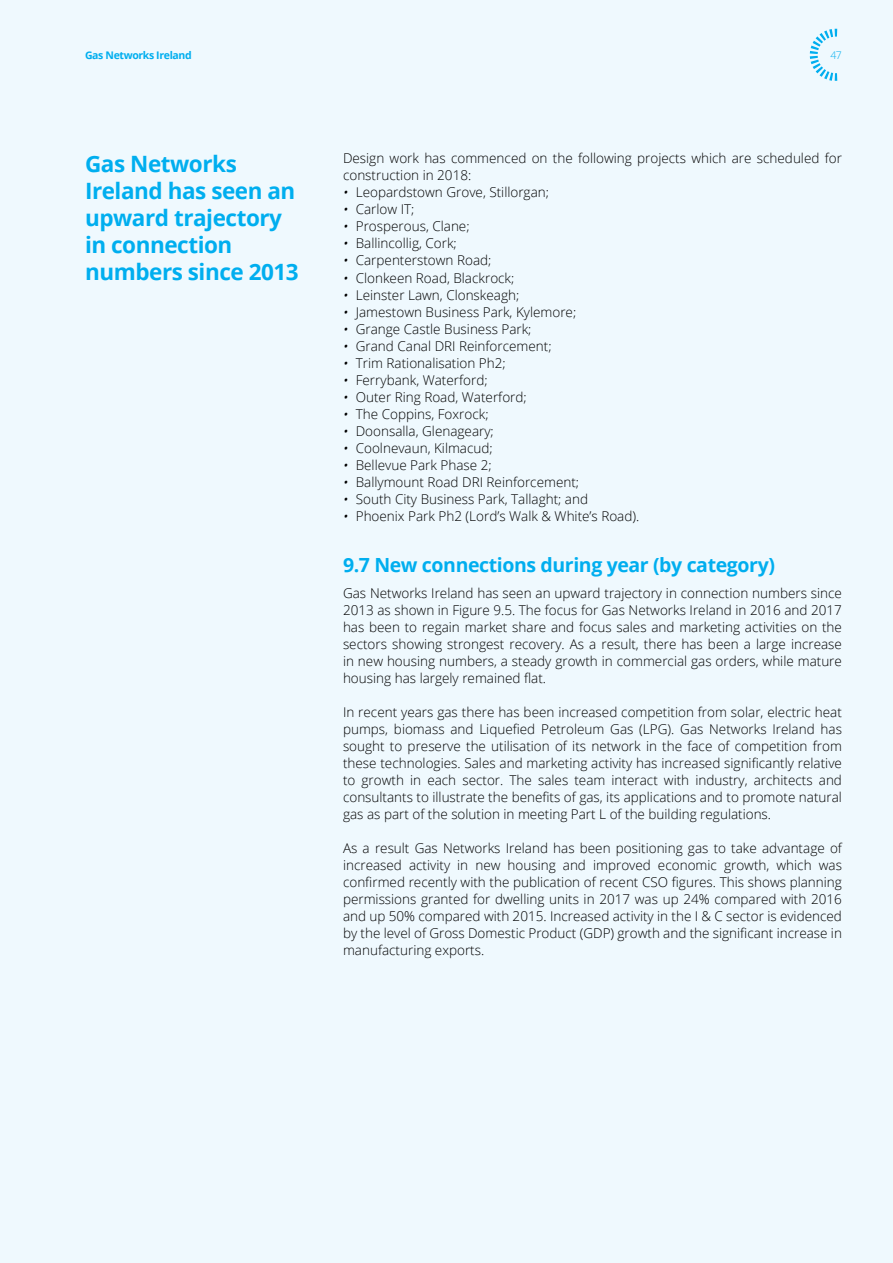
<style>
.page{position:relative;width:893px;height:1263px;background:#eff9fe}
.page>*{position:absolute;margin:0;border:0;box-sizing:border-box;transform-origin:0 0}
.t1{font:700 22.5px/27px "Open Sans";letter-spacing:-.02em;color:#00aeef}
.t2{font:700 19.5px "Open Sans";letter-spacing:-.02em;color:#00aeef}
.t3{font:300 13.5px/17px "Open Sans";color:#000;text-align:justify}
.t4{font:700 10.5px "Open Sans";letter-spacing:-.035em;color:#00aeef}
.t5{font:300 10.5px "Open Sans";color:#00aeef}
.s1{font-style:italic}
</style>
<div class="page">
<svg style="left:810px;top:29px;width:27px;height:52px"></svg>
<p class="t4" style="left:85px;top:48px;width:108px">Gas Networks Ireland</p>
<p class="t5" style="left:830px;top:48px;width:13px">47</p>
<h1 class="t1" style="left:85px;top:150px;width:215px">Gas Networks<br>Ireland has seen an upward trajectory in connection numbers since 2013</h1>
<p class="t3" style="left:343px;top:150px;width:500px">Design work has commenced on the following projects which are scheduled for construction in 2018:</p>
<p class="t3" style="left:343px;top:184px;width:207px"><span class="s1">•</span> Leopardstown Grove, Stillorgan;</p>
<p class="t3" style="left:343px;top:201px;width:73px"><span class="s1">•</span> Carlow IT;</p>
<p class="t3" style="left:343px;top:218px;width:128px"><span class="s1">•</span> Prosperous, Clane;</p>
<p class="t3" style="left:343px;top:235px;width:115px"><span class="s1">•</span> Ballincollig, Cork;</p>
<p class="t3" style="left:343px;top:252px;width:150px"><span class="s1">•</span> Carpenterstown Road;</p>
<p class="t3" style="left:343px;top:269px;width:173px"><span class="s1">•</span> Clonkeen Road, Blackrock;</p>
<p class="t3" style="left:343px;top:286px;width:178px"><span class="s1">•</span> Leinster Lawn, Clonskeagh;</p>
<p class="t3" style="left:343px;top:303px;width:235px"><span class="s1">•</span> Jamestown Business Park, Kylemore;</p>
<p class="t3" style="left:343px;top:320px;width:190px"><span class="s1">•</span> Grange Castle Business Park;</p>
<p class="t3" style="left:343px;top:337px;width:210px"><span class="s1">•</span> Grand Canal DRI Reinforcement;</p>
<p class="t3" style="left:343px;top:354px;width:164px"><span class="s1">•</span> Trim Rationalisation Ph2;</p>
<p class="t3" style="left:343px;top:371px;width:146px"><span class="s1">•</span> Ferrybank, Waterford;</p>
<p class="t3" style="left:343px;top:388px;width:185px"><span class="s1">•</span> Outer Ring Road, Waterford;</p>
<p class="t3" style="left:343px;top:405px;width:147px"><span class="s1">•</span> The Coppins, Foxrock;</p>
<p class="t3" style="left:343px;top:422px;width:152px"><span class="s1">•</span> Doonsalla, Glenageary;</p>
<p class="t3" style="left:343px;top:439px;width:151px"><span class="s1">•</span> Coolnevaun, Kilmacud;</p>
<p class="t3" style="left:343px;top:456px;width:150px"><span class="s1">•</span> Bellevue Park Phase 2;</p>
<p class="t3" style="left:343px;top:473px;width:238px"><span class="s1">•</span> Ballymount Road DRI Reinforcement;</p>
<p class="t3" style="left:343px;top:490px;width:247px"><span class="s1">•</span> South City Business Park, Tallaght; and</p>
<p class="t3" style="left:343px;top:507px;width:298px"><span class="s1">•</span> Phoenix Park Ph2 (Lord’s Walk &amp; White’s Road).</p>
<h2 class="t2" style="left:343px;top:551px;width:433px">9.7 New connections during year (by category)</h2>
<p class="t3" style="left:343px;top:584px;width:500px">Gas Networks Ireland has seen an upward trajectory in connection numbers since 2013 as shown in Figure 9.5. The focus for Gas Networks Ireland in 2016 and 2017 has been to regain market share and focus sales and marketing activities on the sectors showing strongest recovery. As a result, there has been a large increase in new housing numbers, a steady growth in commercial gas orders, while mature housing has largely remained flat.</p>
<p class="t3" style="left:343px;top:703px;width:500px">In recent years gas there has been increased competition from solar, electric heat pumps, biomass and Liquefied Petroleum Gas (LPG). Gas Networks Ireland has sought to preserve the utilisation of its network in the face of competition from these technologies. Sales and marketing activity has increased significantly relative to growth in each sector. The sales team interact with industry, architects and consultants to illustrate the benefits of gas, its applications and to promote natural gas as part of the solution in meeting Part L of the building regulations.</p>
<p class="t3" style="left:343px;top:839px;width:500px">As a result Gas Networks Ireland has been positioning gas to take advantage of increased activity in new housing and improved economic growth, which was confirmed recently with the publication of recent CSO figures. This shows planning permissions granted for dwelling units in 2017 was up 24% compared with 2016 and up 50% compared with 2015. Increased activity in the I &amp; C sector is evidenced by the level of Gross Domestic Product (GDP) growth and the significant increase in manufacturing exports.</p>
</div>
